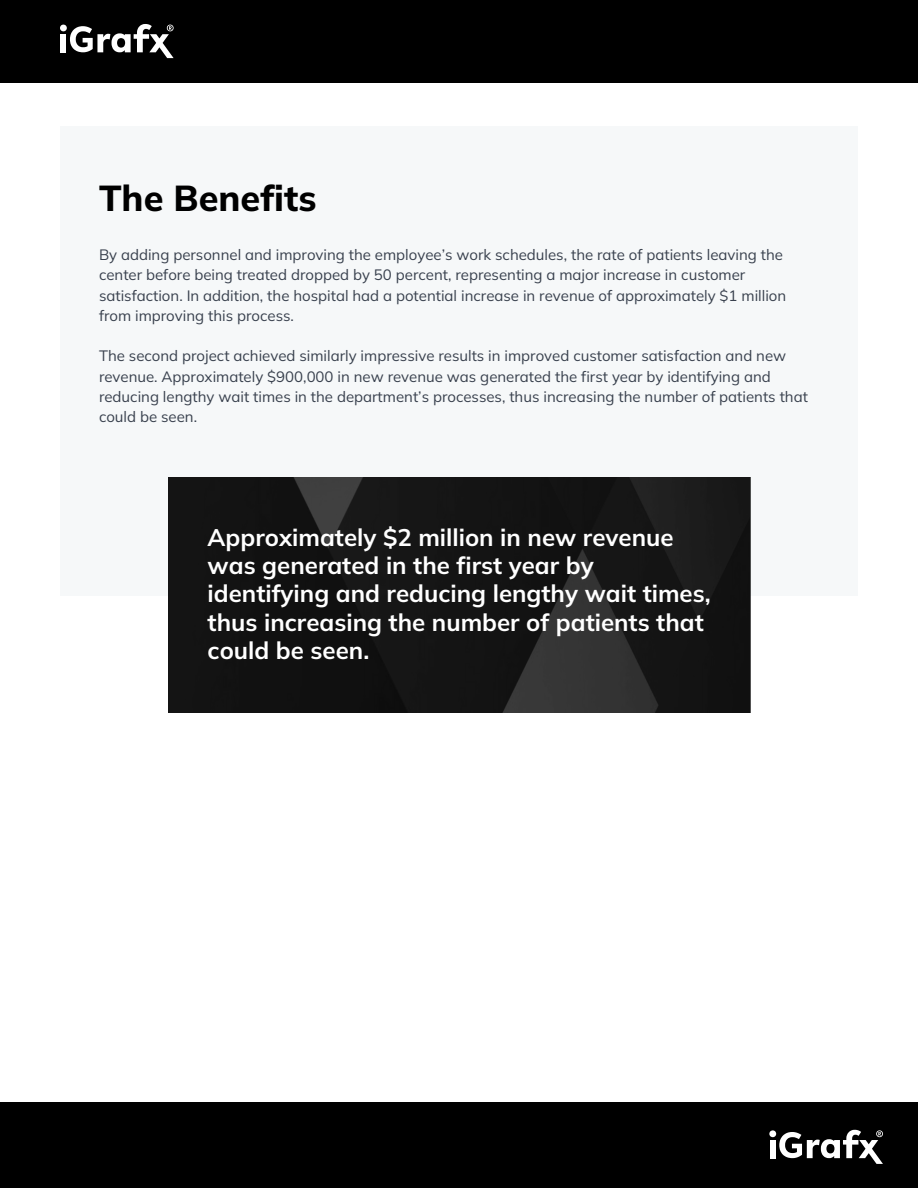
<style>
.page{position:relative;width:918px;height:1188px;background:#fff}
.page>*{position:absolute;margin:0;border:0;box-sizing:border-box;transform-origin:0 0}
.t1{font:800 36px "Mulish";color:#000}
.t2{font:700 24px/28.2px "Mulish";color:#fff}
.t3{font:15px/20.2px "Mulish";color:#38404d}
</style>
<div class="page">
<div style="left:60px;top:126px;width:798px;height:469px;background:#f6f8f9"></div>
<div style="left:0;top:1103px;width:918px;height:83px;background:#000"></div>
<svg style="left:168px;top:478px;width:582px;height:235px;background:#171717"></svg>
<div style="left:0;top:1106px;width:918px;height:82px;background:#000"></div>
<svg style="left:769px;top:1130px;width:114px;height:34px"></svg>
<div style="left:0;top:0;width:918px;height:82px;background:#000"></div>
<svg style="left:60px;top:24px;width:114px;height:34px"></svg>
<h1 class="t1" style="left:99px;top:174px;width:219px">The Benefits</h1>
<p class="t3" style="left:99px;top:244px;width:689px">By adding personnel and improving the employee’s work schedules, the rate of patients leaving the center before being treated dropped by 50 percent, representing a major increase in customer satisfaction. In addition, the hospital had a potential increase in revenue of approximately $1 million from improving this process.</p>
<p class="t3" style="left:99px;top:346px;width:710px">The second project achieved similarly impressive results in improved customer satisfaction and new revenue. Approximately $900,000 in new revenue was generated the first year by identifying and reducing lengthy wait times in the department’s processes, thus increasing the number of patients that could be seen.</p>
<p class="t2" style="left:208px;top:523px;width:505px">Approximately $2 million in new revenue was generated in the first year by identifying and reducing lengthy wait times, thus increasing the number of patients that could be seen.</p>
</div>
